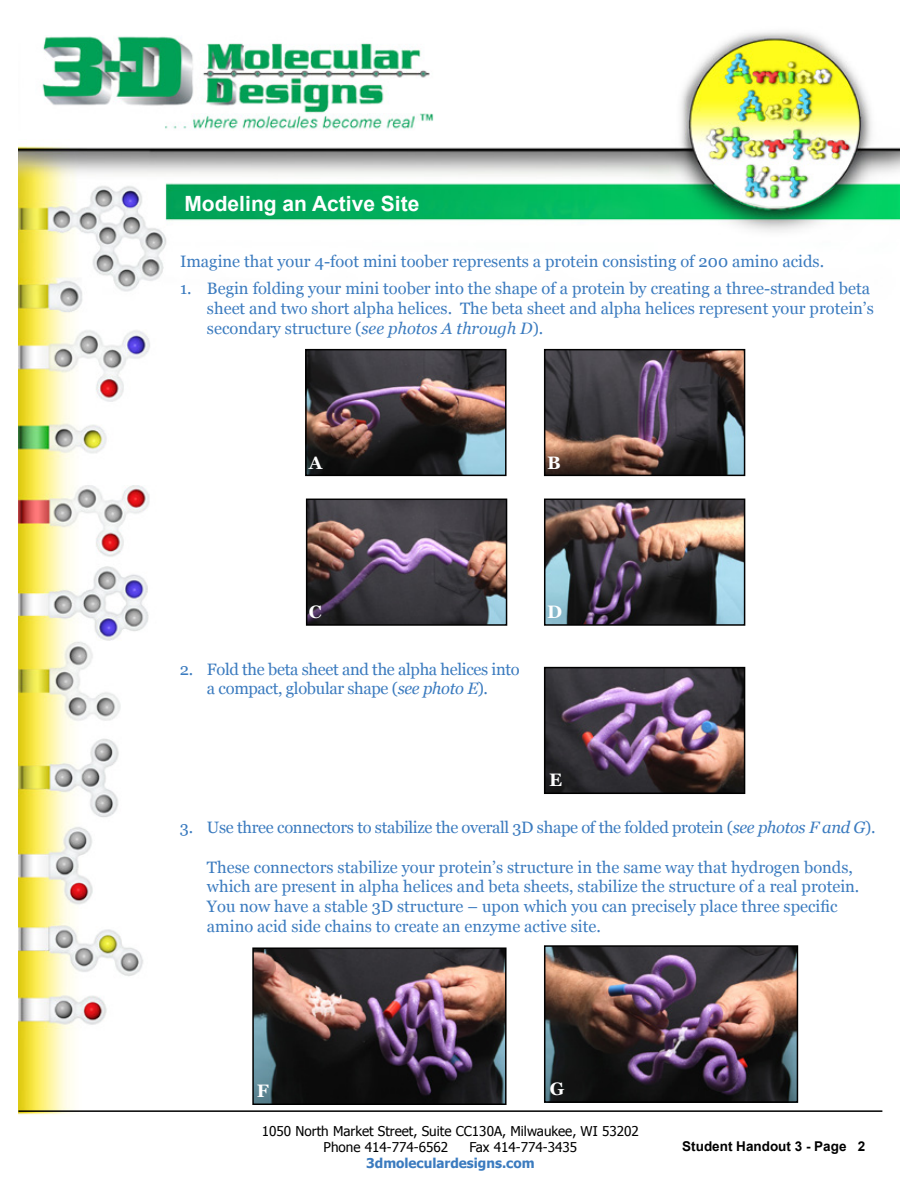
<style>
.page{position:relative;width:918px;height:1188px;background:#fff}
.page>*{position:absolute;margin:0;border:0;box-sizing:border-box;transform-origin:0 0}
.t1{font:700 21px "Arial";color:#fff}
.t2{font:700 18px "Georgia";color:#fff}
.t3{font:16.5px/19.8px "Georgia";color:#3b7bbf}
.t4{font:16.5px/19.8px "Georgia";letter-spacing:-.02em;color:#3b7bbf;text-align:center}
.t5{font:13.5px/16.2px "Tahoma";color:#000}
.t6{font:700 13.5px "Tahoma";color:#3b7bbf}
.t7{font:700 13.5px "Arial";color:#000}
.s1{font-style:italic}
</style>
<div class="page">
<img style="left:18px;top:31px;width:882px;height:1084px">
<hr style="left:18px;top:1110px;width:864px;height:2px;background:#000">
<img style="left:308px;top:352px;width:196px;height:121px">
<div style="left:305px;top:349px;width:202px;height:127px;border:2px solid #000"></div>
<img style="left:547px;top:502px;width:195px;height:121px">
<div style="left:544px;top:499px;width:201px;height:127px;border:2px solid #000"></div>
<img style="left:255px;top:950px;width:249px;height:152px">
<div style="left:252px;top:947px;width:255px;height:158px;border:2px solid #000"></div>
<img style="left:547px;top:352px;width:195px;height:121px">
<div style="left:544px;top:349px;width:201px;height:127px;border:2px solid #000"></div>
<img style="left:309px;top:502px;width:195px;height:121px">
<div style="left:306px;top:499px;width:201px;height:127px;border:2px solid #000"></div>
<img style="left:547px;top:948px;width:248px;height:152px">
<div style="left:544px;top:945px;width:254px;height:158px;border:2px solid #000"></div>
<img style="left:547px;top:670px;width:195px;height:121px">
<div style="left:544px;top:667px;width:201px;height:127px;border:2px solid #000"></div>
<p class="t1" style="left:184px;top:190px;width:236px">Modeling an Active Site</p>
<p class="t3" style="left:180px;top:251px;width:646px">Imagine that your 4-foot mini toober represents a protein consisting of 200 amino acids.</p>
<p class="t3" style="left:207px;top:279px;width:668px;text-indent:-27px">1. Begin folding your mini toober into the shape of a protein by creating a three-stranded beta sheet and two short alpha helices. The beta sheet and alpha helices represent your protein’s secondary structure (<span class="s1">see photos A through D</span>).</p>
<p class="t2" style="left:309px;top:452px;width:15px">A</p>
<p class="t2" style="left:547px;top:452px;width:15px">B</p>
<p class="t2" style="left:309px;top:600px;width:14px">C</p>
<p class="t2" style="left:547px;top:600px;width:17px">D</p>
<p class="t4" style="left:180px;top:659px;width:341px">2. Fold the beta sheet and the alpha helices into a compact, globular shape (<span class="s1">see photo E</span>).</p>
<p class="t2" style="left:549px;top:769px;width:14px">E</p>
<p class="t4" style="left:180px;top:818px;width:697px">3. Use three connectors to stabilize the overall 3D shape of the folded protein (<span class="s1">see photos F and G</span>).</p>
<p class="t3" style="left:207px;top:857px;width:654px">These connectors stabilize your protein’s structure in the same way that hydrogen bonds, which are present in alpha helices and beta sheets, stabilize the structure of a real protein.<br>You now have a stable 3D structure – upon which you can precisely place three specific amino acid side chains to create an enzyme active site.</p>
<p class="t2" style="left:257px;top:1079px;width:14px">F</p>
<p class="t2" style="left:550px;top:1077px;width:16px">G</p>
<p class="t5" style="left:324px;top:1122px;width:317px;text-indent:-62px">1050 North Market Street, Suite CC130A, Milwaukee, WI 53202<br>Phone 414-774-6562</p>
<p class="t5" style="left:469px;top:1138px;width:109px">Fax 414-774-3435</p>
<p class="t6" style="left:366px;top:1154px;width:170px">3dmoleculardesigns.com</p>
<p class="t7" style="left:682px;top:1137px;width:185px">Student Handout 3 - Page 2</p>
</div>
